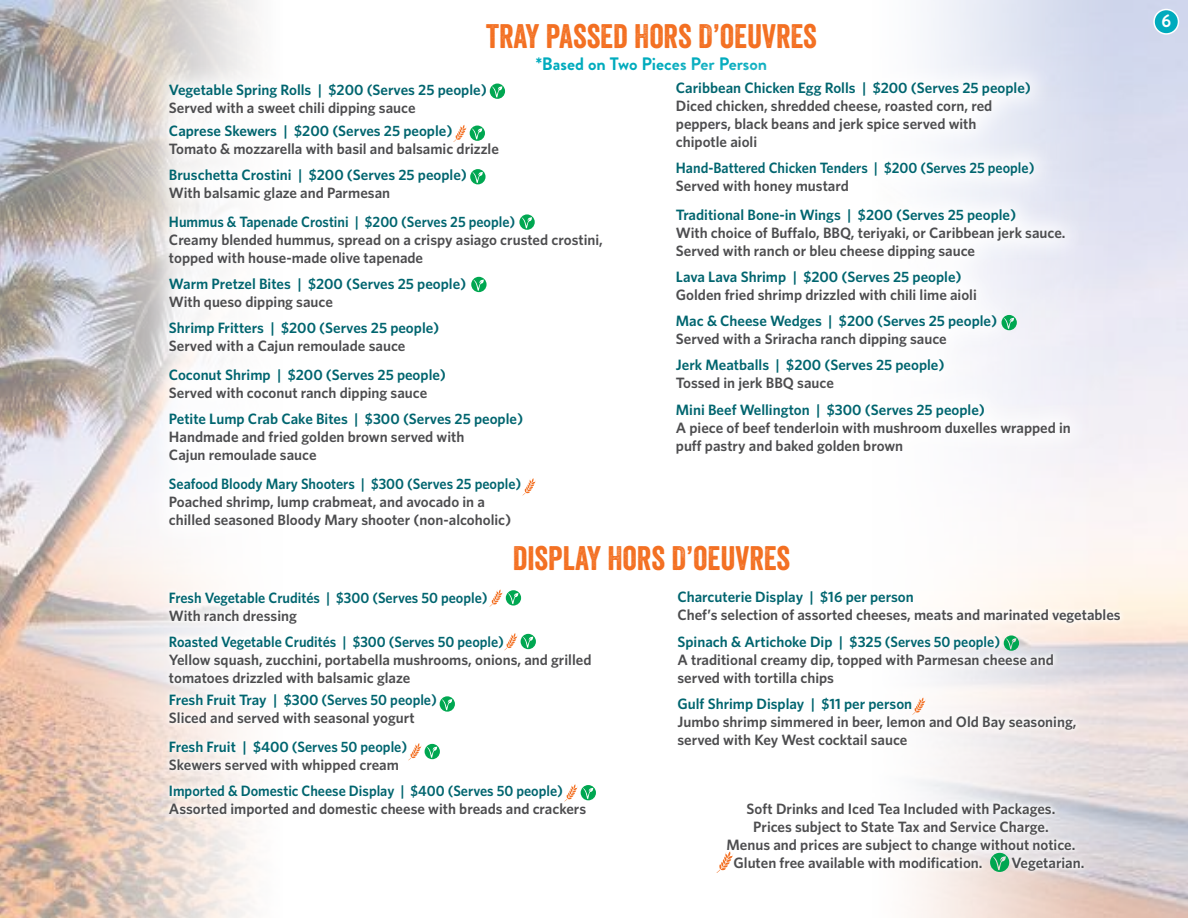
<style>
.page{position:relative;width:1188px;height:918px;background:#fff}
.page>*{position:absolute;margin:0;border:0;box-sizing:border-box;transform-origin:0 0}
.t1{font:33px "Veneer";color:#f36f21}
.t2{font:700 18px "Brandon Grotesque";color:#00abbd}
.t3{font:700 18px "Brandon Grotesque";color:#fff}
.t4{font:600 15px/18px "Whitney";color:#4d4d4f}
.t5{font:600 15px "Whitney";color:#00656f}
.t6{font:600 15px "Whitney";color:#00656f;scale:.95 1}
</style>
<div class="page">
<img style="left:0;top:0;width:255px;height:918px">
<img style="left:37px;top:1px;width:218px;height:917px">
<div style="left:1154px;top:10px;width:24px;height:24px;background:#00abbd;border-radius:50%"></div>
<div style="left:1153px;top:9px;width:26px;height:26px;border:2px solid #fff;border-radius:50%"></div>
<div style="left:145px;top:59px;width:481px;height:492px;background:#fff"></div>
<svg style="left:490px;top:84px;width:15px;height:15px"></svg>
<svg style="left:470px;top:169px;width:16px;height:15px"></svg>
<svg style="left:519px;top:214px;width:16px;height:16px"></svg>
<svg style="left:471px;top:277px;width:16px;height:15px"></svg>
<svg style="left:453px;top:125px;width:32px;height:17px"></svg>
<div style="left:163px;top:586px;width:433px;height:237px;background:#fff"></div>
<svg style="left:883px;top:57px;width:212px;height:421px"></svg>
<svg style="left:1002px;top:315px;width:15px;height:15px"></svg>
<svg style="left:523px;top:478px;width:13px;height:17px"></svg>
<svg style="left:490px;top:589px;width:31px;height:18px"></svg>
<svg style="left:504px;top:633px;width:32px;height:17px"></svg>
<svg style="left:408px;top:743px;width:32px;height:17px"></svg>
<svg style="left:565px;top:784px;width:31px;height:17px"></svg>
<svg style="left:440px;top:696px;width:15px;height:16px"></svg>
<svg style="left:885px;top:797px;width:204px;height:80px;fill:#f5f3f3"></svg>
<svg style="left:717px;top:851px;width:16px;height:22px"></svg>
<svg style="left:990px;top:853px;width:19px;height:19px"></svg>
<svg style="left:885px;top:586px;width:241px;height:167px"></svg>
<svg style="left:1004px;top:635px;width:15px;height:16px"></svg>
<svg style="left:912px;top:697px;width:14px;height:18px"></svg>
<h1 class="t1" style="left:486px;top:16px;width:332px">TRAY PASSED HORS D’OEUVRES</h1>
<p class="t2" style="left:536px;top:51px;width:233px">*Based on Two Pieces Per Person</p>
<p class="t5" style="left:169px;top:80px;width:319px">Vegetable Spring Rolls | $200 (Serves 25 people)</p>
<p class="t4" style="left:169px;top:99px;width:248px">Served with a sweet chili dipping sauce</p>
<p class="t5" style="left:169px;top:121px;width:285px">Caprese Skewers | $200 (Serves 25 people)</p>
<p class="t4" style="left:169px;top:139px;width:332px">Tomato &amp; mozzarella with basil and balsamic drizzle</p>
<p class="t5" style="left:169px;top:165px;width:300px">Bruschetta Crostini | $200 (Serves 25 people)</p>
<p class="t4" style="left:169px;top:183px;width:223px">With balsamic glaze and Parmesan</p>
<p class="t6" style="left:169px;top:212px;width:366px">Hummus &amp; Tapenade Crostini | $200 (Serves 25 people)</p>
<p class="t4" style="left:169px;top:230px;width:435px">Creamy blended hummus, spread on a crispy asiago crusted crostini, topped with house-made olive tapenade</p>
<p class="t5" style="left:169px;top:274px;width:299px">Warm Pretzel Bites | $200 (Serves 25 people)</p>
<p class="t4" style="left:169px;top:292px;width:166px">With queso dipping sauce</p>
<p class="t5" style="left:169px;top:318px;width:272px">Shrimp Fritters | $200 (Serves 25 people)</p>
<p class="t4" style="left:169px;top:336px;width:238px">Served with a Cajun remoulade sauce</p>
<p class="t5" style="left:169px;top:365px;width:279px">Coconut Shrimp | $200 (Serves 25 people)</p>
<p class="t4" style="left:169px;top:383px;width:260px">Served with coconut ranch dipping sauce</p>
<p class="t5" style="left:169px;top:409px;width:356px">Petite Lump Crab Cake Bites | $300 (Serves 25 people)</p>
<p class="t4" style="left:169px;top:427px;width:297px">Handmade and fried golden brown served with<br>Cajun remoulade sauce</p>
<p class="t6" style="left:169px;top:474px;width:372px">Seafood Bloody Mary Shooters | $300 (Serves 25 people)</p>
<p class="t4" style="left:169px;top:492px;width:344px">Poached shrimp, lump crabmeat, and avocado in a chilled seasoned Bloody Mary shooter (non-alcoholic)</p>
<p class="t5" style="left:676px;top:78px;width:357px">Caribbean Chicken Egg Rolls | $200 (Serves 25 people)</p>
<p class="t4" style="left:676px;top:97px;width:318px">Diced chicken, shredded cheese, roasted corn, red peppers, black beans and jerk spice served with chipotle aioli</p>
<p class="t6" style="left:676px;top:158px;width:379px">Hand-Battered Chicken Tenders | $200 (Serves 25 people)</p>
<p class="t4" style="left:676px;top:177px;width:175px">Served with honey mustard</p>
<p class="t5" style="left:676px;top:205px;width:342px">Traditional Bone-in Wings | $200 (Serves 25 people)</p>
<p class="t4" style="left:676px;top:224px;width:391px">With choice of Buffalo, BBQ, teriyaki, or Caribbean jerk sauce.<br>Served with ranch or bleu cheese dipping sauce</p>
<p class="t5" style="left:676px;top:267px;width:287px">Lava Lava Shrimp | $200 (Serves 25 people)</p>
<p class="t4" style="left:676px;top:286px;width:302px">Golden fried shrimp drizzled with chili lime aioli</p>
<p class="t5" style="left:676px;top:311px;width:323px">Mac &amp; Cheese Wedges | $200 (Serves 25 people)</p>
<p class="t4" style="left:676px;top:330px;width:272px">Served with a Sriracha ranch dipping sauce</p>
<p class="t5" style="left:676px;top:355px;width:270px">Jerk Meatballs | $200 (Serves 25 people)</p>
<p class="t4" style="left:676px;top:374px;width:159px">Tossed in jerk BBQ sauce</p>
<p class="t5" style="left:676px;top:399px;width:311px">Mini Beef Wellington | $300 (Serves 25 people)</p>
<p class="t4" style="left:676px;top:418px;width:397px">A piece of beef tenderloin with mushroom duxelles wrapped in puff pastry and baked golden brown</p>
<h1 class="t1" style="left:513px;top:538px;width:279px">DISPLAY HORS D’OEUVRES</h1>
<p class="t6" style="left:169px;top:588px;width:337px">Fresh Vegetable Crudités | $300 (Serves 50 people)</p>
<p class="t4" style="left:169px;top:606px;width:129px">With ranch dressing</p>
<p class="t6" style="left:169px;top:632px;width:354px">Roasted Vegetable Crudités | $300 (Serves 50 people)</p>
<p class="t4" style="left:169px;top:650px;width:424px">Yellow squash, zucchini, portabella mushrooms, onions, and grilled tomatoes drizzled with balsamic glaze</p>
<p class="t5" style="left:169px;top:690px;width:269px">Fresh Fruit Tray | $300 (Serves 50 people)</p>
<p class="t4" style="left:169px;top:709px;width:247px">Sliced and served with seasonal yogurt</p>
<p class="t5" style="left:169px;top:737px;width:240px">Fresh Fruit | $400 (Serves 50 people)</p>
<p class="t4" style="left:169px;top:756px;width:231px">Skewers served with whipped cream</p>
<p class="t6" style="left:169px;top:781px;width:416px">Imported &amp; Domestic Cheese Display | $400 (Serves 50 people)</p>
<p class="t4" style="left:169px;top:800px;width:419px">Assorted imported and domestic cheese with breads and crackers</p>
<p class="t5" style="left:678px;top:587px;width:238px">Charcuterie Display | $16 per person</p>
<p class="t4" style="left:678px;top:606px;width:445px">Chef’s selection of assorted cheeses, meats and marinated vegetables</p>
<p class="t5" style="left:678px;top:631px;width:324px">Spinach &amp; Artichoke Dip | $325 (Serves 50 people)</p>
<p class="t4" style="left:678px;top:650px;width:378px">A traditional creamy dip, topped with Parmesan cheese and served with tortilla chips</p>
<p class="t5" style="left:678px;top:693px;width:236px">Gulf Shrimp Display | $11 per person</p>
<p class="t4" style="left:678px;top:712px;width:400px">Jumbo shrimp simmered in beer, lemon and Old Bay seasoning, served with Key West cocktail sauce</p>
<p class="t4" style="left:747px;top:799px;width:310px">Soft Drinks and Iced Tea Included with Packages.</p>
<p class="t4" style="left:753px;top:817px;width:297px">Prices subject to State Tax and Service Charge.</p>
<p class="t4" style="left:727px;top:835px;width:350px">Menus and prices are subject to change without notice.</p>
<p class="t4" style="left:734px;top:853px;width:250px">Gluten free available with modification.</p>
<p class="t4" style="left:1011px;top:853px;width:75px">Vegetarian.</p>
<p class="t3" style="left:1161px;top:9px;width:11px">6</p>
</div>
